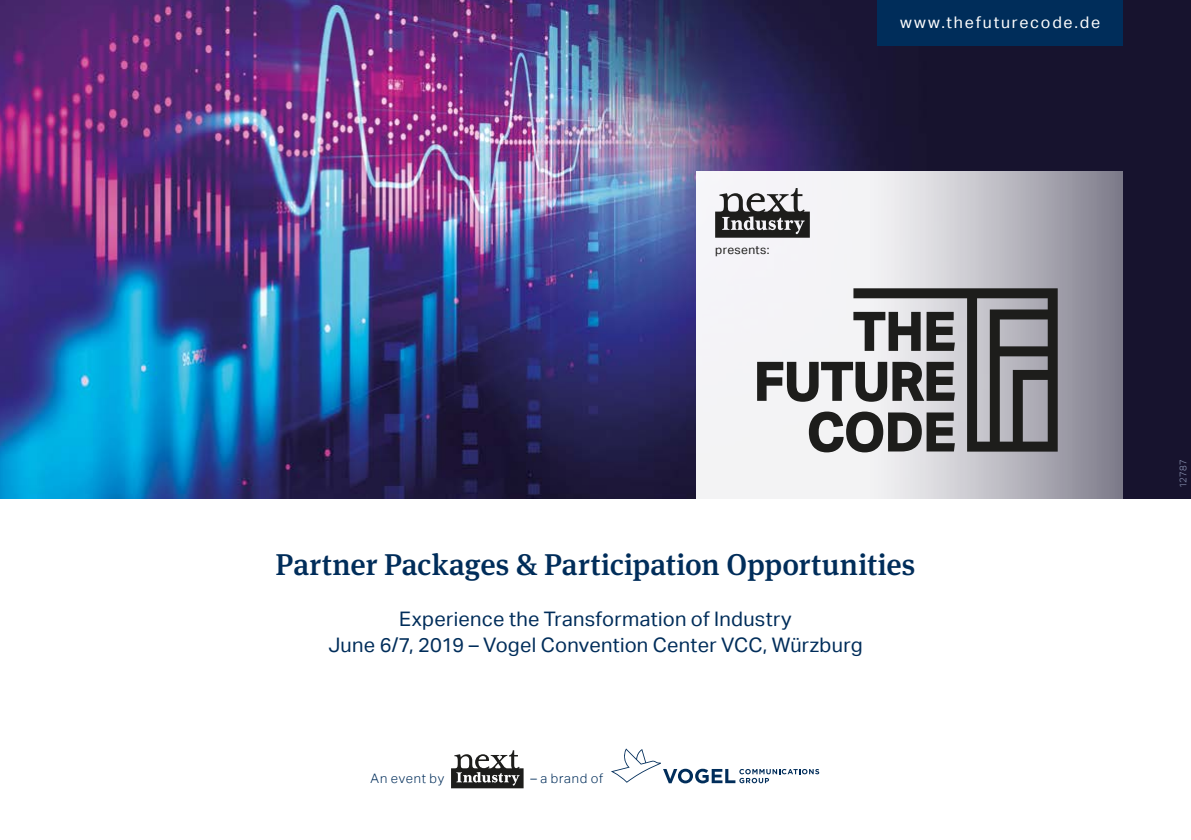
<style>
.page{position:relative;width:1191px;height:840px;background:#fff}
.page>*{position:absolute;margin:0;border:0;box-sizing:border-box;transform-origin:0 0}
.t1{font:500 30px "Meta Serif OT";color:#002d5a}
.t2{font:20px/26px "Aktiv Grotesk";letter-spacing:.015em;color:#002d5a;text-align:center}
.t3{font:16px "Aktiv Grotesk";letter-spacing:.11em;color:#fff}
.t4{font:300 13px "Aktiv Grotesk";letter-spacing:.055em;color:#002d5a}
.t5{font:12px "Aktiv Grotesk";letter-spacing:.03em;color:#1d1d1b}
.t6{font:300 9.6px "Aktiv Grotesk";letter-spacing:.03em;color:#8c96b5}
</style>
<div class="page">
<img style="left:0;top:0;width:1191px;height:499px">
<svg style="left:451px;top:750px;width:72px;height:37px"></svg>
<svg style="left:611px;top:748px;width:208px;height:35px"></svg>
<svg style="left:696px;top:171px;width:427px;height:328px"></svg>
<svg style="left:715px;top:188px;width:95px;height:49px"></svg>
<div style="left:877px;top:0;width:246px;height:45px;background:#002d5a"></div>
<svg style="left:757px;top:288px;width:300px;height:164px"></svg>
<p class="t3" style="left:900px;top:13px;width:202px">www.thefuturecode.de</p>
<p class="t5" style="left:715px;top:243px;width:56px">presents:</p>
<h1 class="t1" style="left:276px;top:545px;width:641px">Partner Packages &amp; Participation Opportunities</h1>
<p class="t2" style="left:328px;top:606px;width:536px">Experience the Transformation of Industry<br>June 6/7, 2019 – Vogel Convention Center VCC, Würzburg</p>
<p class="t4" style="left:371px;top:770px;width:75px">An event by</p>
<p class="t4" style="left:530px;top:770px;width:74px">– a brand of</p>
<p class="t6" style="left:1177px;top:488px;width:31px;rotate:-90deg">12787</p>
</div>
